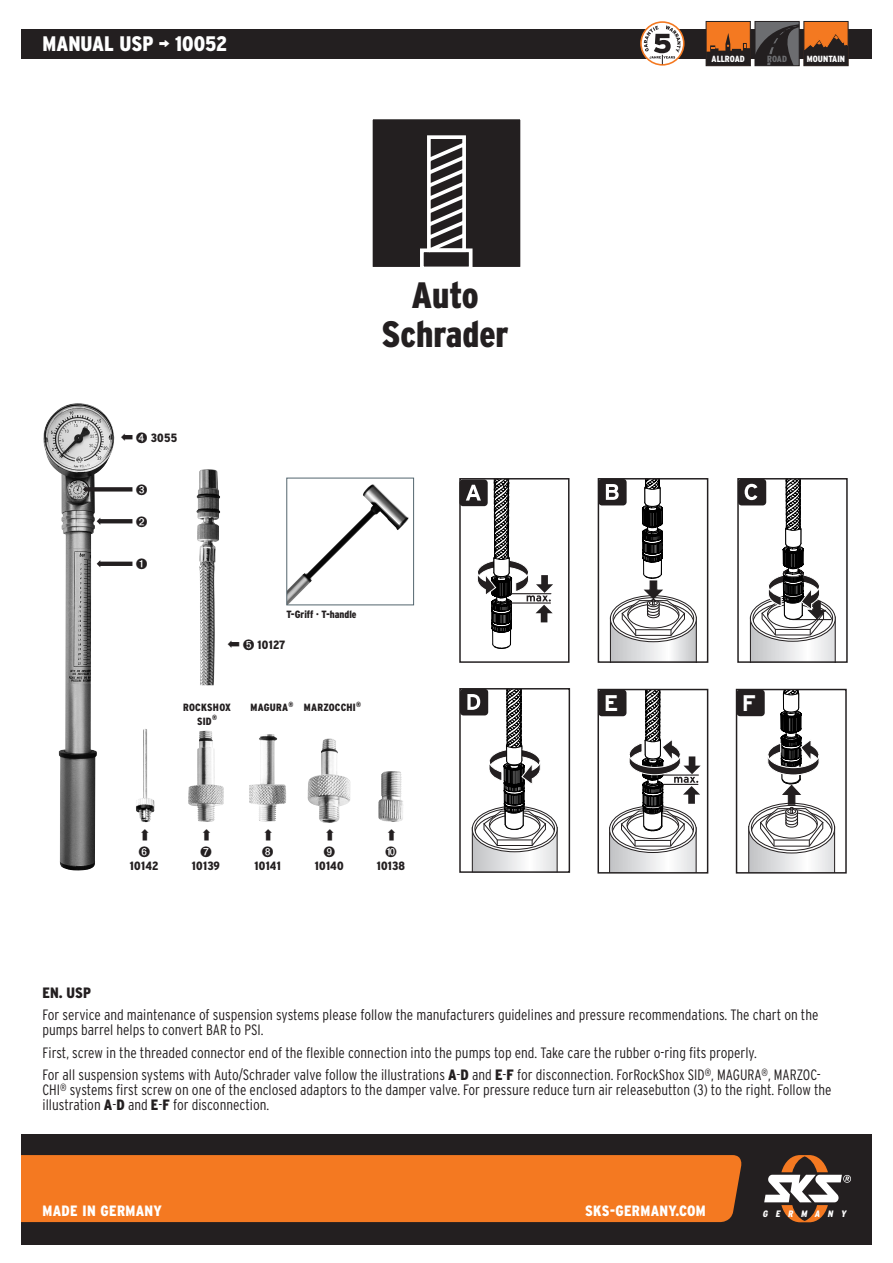
<style>
.page{position:relative;width:893px;height:1263px;background:#fff}
.page>*{position:absolute;margin:0;border:0;box-sizing:border-box;transform-origin:0 0}
.t1{font:900 condensed 36.75px/39px "Interstate";color:#231f20;text-align:center}
.t2{font:700 22.65px "Interstate";color:#fff}
.t3{font:900 condensed 21px "Interstate";color:#fff}
.t4{font:300 condensed 15px/15px "Interstate";color:#231f20}
.t5{font:900 condensed 15px "Interstate";letter-spacing:.02em;color:#fff}
.t6{font:900 condensed 15px "Interstate";color:#231f20}
.t7{font:900 condensed 12px "Interstate";letter-spacing:.025em;color:#231f20}
.t8{font:900 condensed 10.5px/13.5px "Interstate";letter-spacing:.015em;color:#231f20;text-align:center}
.t9{font:italic 900 condensed 9.3px "Interstate";color:#fff}
.t10{font:900 condensed 9px "Interstate";color:#fff}
.t11{font:900 condensed 9px "Interstate";color:#6c6d70}
.s1{font-weight:900}
</style>
<div class="page">
<div style="left:21px;top:1134px;width:851px;height:110px;background:#231f20"></div>
<div style="left:21px;top:1155px;width:721px;height:67px;background:#f47921"></div>
<svg style="left:764px;top:1155px;width:87px;height:67px"></svg>
<div style="left:21px;top:29px;width:851px;height:29px;background:#231f20"></div>
<div style="left:640px;top:21px;width:44px;height:45px;border:2px solid #f47921;border-radius:50%"></div>
<svg style="left:641px;top:22px;width:43px;height:42px"></svg>
<svg style="left:706px;top:21px;width:142px;height:45px"></svg>
<div style="left:369px;top:116px;width:155px;height:154px;background:#231f20;border:3px solid #fff"></div>
<svg style="left:427px;top:135px;width:39px;height:113px"></svg>
<div style="left:420px;top:248px;width:52px;height:22px;border:4px solid #fff"></div>
<img style="left:43px;top:403px;width:72px;height:468px">
<img style="left:307px;top:738px;width:43px;height:85px">
<img style="left:188px;top:731px;width:36px;height:91px">
<img style="left:249px;top:734px;width:37px;height:87px">
<img style="left:136px;top:729px;width:19px;height:93px">
<img style="left:378px;top:771px;width:25px;height:51px">
<img style="left:196px;top:469px;width:24px;height:216px">
<img style="left:288px;top:484px;width:121px;height:119px">
<div style="left:286px;top:478px;width:128px;height:127px;border:1px solid #53656e"></div>
<div style="left:459px;top:478px;width:110px;height:185px;border:1px solid #231f20"></div>
<div style="left:459px;top:479px;width:29px;height:27px;background:#231f20;border-radius:4px"></div>
<svg style="left:466px;top:479px;width:87px;height:170px"></svg>
<div style="left:598px;top:479px;width:29px;height:26px;background:#231f20;border-radius:4px"></div>
<div style="left:598px;top:478px;width:110px;height:185px;border:1px solid #231f20"></div>
<div style="left:738px;top:479px;width:28px;height:26px;background:#231f20;border-radius:4px"></div>
<div style="left:737px;top:478px;width:111px;height:185px;border:1px solid #231f20"></div>
<div style="left:459px;top:688px;width:111px;height:185px;border:1px solid #231f20"></div>
<div style="left:460px;top:689px;width:28px;height:26px;background:#231f20;border-radius:4px"></div>
<svg style="left:467px;top:689px;width:92px;height:183px"></svg>
<svg style="left:606px;top:479px;width:95px;height:392px"></svg>
<hr style="left:663px;top:784px;width:35px;height:1px;background:#231f20">
<hr style="left:663px;top:774px;width:35px;height:2px;background:#231f20">
<div style="left:597px;top:689px;width:111px;height:184px;border:1px solid #231f20"></div>
<div style="left:598px;top:689px;width:28px;height:27px;background:#231f20;border-radius:4px"></div>
<div style="left:736px;top:689px;width:29px;height:27px;background:#231f20;border-radius:4px"></div>
<div style="left:736px;top:689px;width:111px;height:184px;border:1px solid #231f20"></div>
<svg style="left:745px;top:478px;width:92px;height:395px"></svg>
<svg style="left:83px;top:484px;width:50px;height:43px"></svg>
<svg style="left:97px;top:559px;width:36px;height:11px"></svg>
<h3 class="t3" style="left:43px;top:32px;width:186px">MANUAL USP ¬ 10052</h3>
<p class="t7" style="left:151px;top:431px;width:28px">3055</p>
<h1 class="t1" style="left:382px;top:275px;width:129px">Auto<br>Schrader</h1>
<p class="t8" style="left:286px;top:607px;width:72px">T-Griff · T-handle</p>
<p class="t7" style="left:243px;top:638px;width:44px">➎ 10127</p>
<p class="t8" style="left:183px;top:701px;width:49px">ROCKSHOX<br>SID<sup>®</sup></p>
<p class="t8" style="left:250px;top:701px;width:112px">MAGURA<sup>®</sup> MARZOCCHI<sup>®</sup></p>
<p class="t7" style="left:130px;top:859px;width:30px">10142</p>
<p class="t7" style="left:192px;top:859px;width:30px">10139</p>
<p class="t7" style="left:255px;top:859px;width:28px">10141</p>
<p class="t7" style="left:315px;top:859px;width:30px">10140</p>
<p class="t7" style="left:377px;top:859px;width:30px">10138</p>
<p class="t10" style="left:712px;top:53px;width:35px">ALLROAD</p>
<p class="t11" style="left:767px;top:53px;width:21px">ROAD</p>
<p class="t10" style="left:807px;top:53px;width:40px">MOUNTAIN</p>
<h2 class="t2" style="left:604px;top:690px;width:16px">E</h2>
<h2 class="t2" style="left:742px;top:690px;width:16px">F</h2>
<p class="t6" style="left:43px;top:984px;width:50px">EN. USP</p>
<p class="t4" style="left:43px;top:1007px;width:777px">For service and maintenance of suspension systems please follow the manufacturers guidelines and pressure recommendations. The chart on the pumps barrel helps to convert BAR to PSI.</p>
<p class="t4" style="left:43px;top:1041px;width:780px;line-height:22.5px">First, screw in the threaded connector end of the flexible connection into the pumps top end. Take care the rubber o-ring fits properly.<br>For all suspension systems with Auto/Schrader valve follow the illustrations <span class="s1">A</span>-<span class="s1">D</span> and <span class="s1">E</span>-<span class="s1">F</span> for disconnection. ForRockShox SID<sup>®</sup>, MAGURA<sup>®</sup>, MARZOC-</p>
<p class="t4" style="left:43px;top:1082px;width:790px">CHI<sup>®</sup> systems first screw on one of the enclosed adaptors to the damper valve. For pressure reduce turn air releasebutton (3) to the right. Follow the illustration <span class="s1">A</span>-<span class="s1">D</span> and <span class="s1">E</span>-<span class="s1">F</span> for disconnection.</p>
<p class="t5" style="left:43px;top:1202px;width:121px">MADE IN GERMANY</p>
<p class="t5" style="left:585px;top:1202px;width:122px">SKS-GERMANY.COM</p>
<p class="t9" style="left:762px;top:1208px;width:87px">GERMANY</p>
</div>
